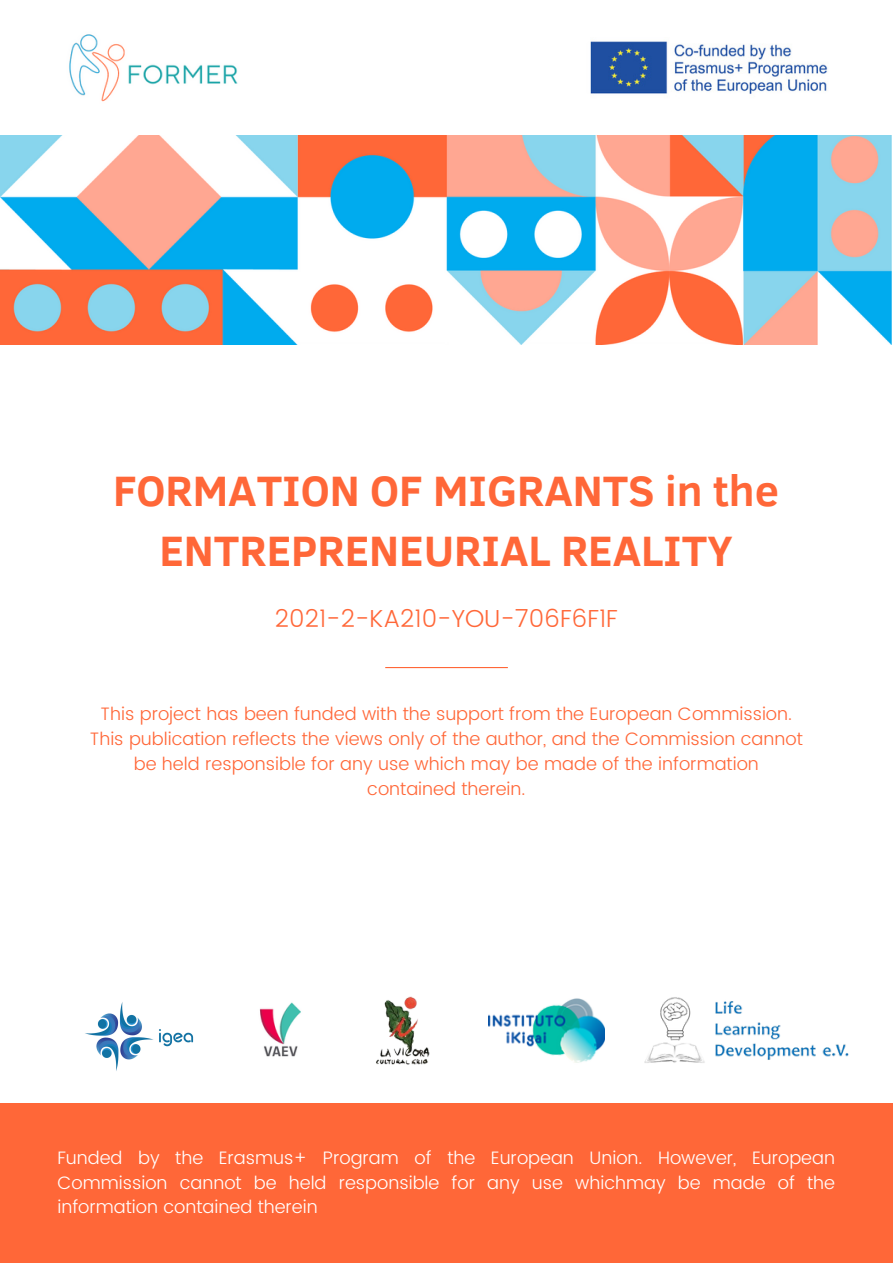
<style>
.page{position:relative;width:893px;height:1264px;background:#fff}
.page>*{position:absolute;margin:0;border:0;box-sizing:border-box;transform-origin:0 0}
.t1{font:700 43.5px/60.8px "Clear Sans";color:#ff6738;text-align:center}
.t2{font:300 24.6px "Poppins";color:#ff6738}
.t3{font:300 18px/24.8px "Poppins";color:#ff6738;text-align:center}
.t4{font:300 18px/24.8px "Poppins";color:#fff;text-align:justify}
</style>
<div class="page">
<img style="left:0;top:135px;width:891px;height:209px">
<img style="left:590px;top:41px;width:238px;height:53px">
<div style="left:0;top:1102px;width:892px;height:160px;background:#ff6738"></div>
<img style="left:85px;top:1002px;width:109px;height:69px">
<hr style="left:385px;top:667px;width:123px;height:1px;background:#ff6738">
<img style="left:260px;top:1002px;width:41px;height:55px">
<img style="left:489px;top:998px;width:115px;height:65px">
<img style="left:376px;top:996px;width:54px;height:69px">
<img style="left:644px;top:997px;width:205px;height:66px">
<img style="left:69px;top:34px;width:169px;height:68px">
<h1 class="t1" style="left:113px;top:458px;width:667px">FORMATION OF MIGRANTS in the<br>ENTREPRENEURIAL REALITY</h1>
<h2 class="t2" style="left:275px;top:604px;width:344px">2021-2-KA210-YOU-706F6F1F</h2>
<p class="t3" style="left:90px;top:702px;width:714px">This project has been funded with the support from the European Commission.<br>This publication reflects the views only of the author, and the Commission cannot be held responsible for any use which may be made of the information contained therein.</p>
<p class="t4" style="left:57px;top:1145px;width:779px">Funded by the Erasmus+ Program of the European Union. However, European Commission cannot be held responsible for any use whichmay be made of the information contained therein</p>
</div>
